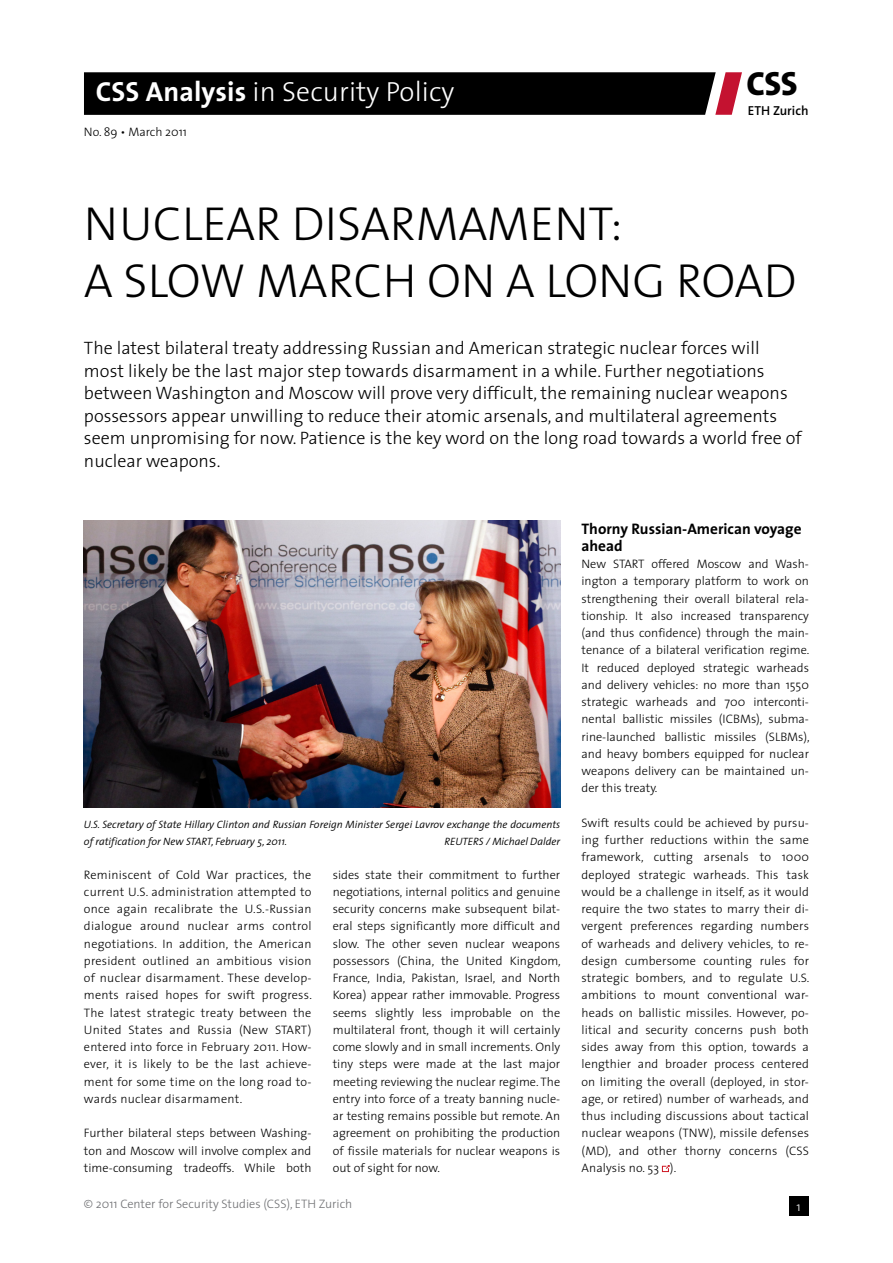
<style>
.page{position:relative;width:893px;height:1263px;background:#fff}
.page>*{position:absolute;margin:0;border:0;box-sizing:border-box;transform-origin:0 0}
._1_Haupttitel{font:300 48px/57px "The Sans";color:#000}
.t1{font:800 33.75px "The Sans";color:#000}
.t2{font:300 27.75px "The Sans";letter-spacing:.005em;color:#fff}
._2_lead{font:300 18px/22.5px "The Sans";color:#000}
._5_Untertitel{font:700 15.3px/17.2px "The Sans";color:#000}
.t3{font:600 13.05px "The Sans";color:#000}
.t4{font:300 12.75px "The Sans";color:#fff}
._4_Text{font:300 12.3px/17.2px "The Sans";color:#000;text-align:justify}
.t5{font:300 12.3px "The Sans";color:#6d6e71}
._3_Bildlegende{font:italic 300 10.65px/17.2px "The Sans";color:#000}
.s1{font-weight:700}
</style>
<div class="page">
<svg style="left:84px;top:72px;width:658px;height:43px;background:#0c0808"></svg>
<svg style="left:662px;top:1165px;width:8px;height:7px"></svg>
<div style="left:789px;top:1196px;width:20px;height:20px;background:#000"></div>
<img style="left:84px;top:521px;width:476px;height:287px">
<p class="t2" style="left:96px;top:69px;width:360px"><span class="s1">CSS Analysis</span> in Security Policy</p>
<p class="_4_Text" style="left:84px;top:123px;width:105px">No. 89 • March 2011</p>
<p class="t1" style="left:747px;top:55px;width:53px">CSS</p>
<p class="t3" style="left:748px;top:99px;width:62px">ETH Zurich</p>
<p class="_1_Haupttitel" style="left:84px;top:194px;width:714px">NUCLEAR DISARMAMENT:<br>A SLOW MARCH ON A LONG ROAD</p>
<p class="_2_lead" style="left:84px;top:336px;width:719px">The latest bilateral treaty addressing Russian and American strategic nuclear forces will most likely be the last major step towards disarmament in a while. Further negotiations between Washington and Moscow will prove very difficult, the remaining nuclear weapons possessors appear unwilling to reduce their atomic arsenals, and multilateral agreements seem unpromising for now. Patience is the key word on the long road towards a world free of nuclear weapons.</p>
<p class="_3_Bildlegende" style="left:84px;top:815px;width:478px">U.S. Secretary of State Hillary Clinton and Russian Foreign Minister Sergei Lavrov exchange the documents of ratification for New START, February 5, 2011.</p>
<p class="_3_Bildlegende" style="left:444px;top:832px;width:117px">REUTERS / Michael Dalder</p>
<p class="_4_Text" style="left:84px;top:865px;width:229px">Reminiscent of Cold War practices, the current U.S. administration attempted to once again recalibrate the U.S.-Russian dialogue around nuclear arms control negotiations. In addition, the American president outlined an ambitious vision of nuclear disarmament. These develop&shy;ments raised hopes for swift progress.<br>The latest strategic treaty between the United States and Russia (New START) entered into force in February 2011. How&shy;ever, it is likely to be the last achieve&shy;ment for some time on the long road to&shy;wards nuclear disarmament.</p>
<p class="_4_Text" style="left:84px;top:1124px;width:229px">Further bilateral steps between Washing&shy;ton and Moscow will involve complex and time-consuming tradeoffs. While both</p>
<p class="_4_Text" style="left:333px;top:865px;width:230px">sides state their commitment to further negotiations, internal politics and genuine security concerns make subsequent bilat&shy;eral steps significantly more difficult and slow. The other seven nuclear weapons possessors (China, the United Kingdom, France, India, Pakistan, Israel, and North Korea) appear rather immovable. Progress seems slightly less improbable on the multilateral front, though it will certainly come slowly and in small increments. Only tiny steps were made at the last major meeting reviewing the nuclear regime. The entry into force of a treaty banning nucle&shy;ar testing remains possible but remote. An agreement on prohibiting the production of fissile materials for nuclear weapons is out of sight for now.</p>
<p class="_5_Untertitel" style="left:581px;top:519px;width:222px">Thorny Russian-American voyage ahead</p>
<p class="_4_Text" style="left:581px;top:555px;width:230px">New START offered Moscow and Wash&shy;ington a temporary platform to work on strengthening their overall bilateral rela&shy;tionship. It also increased transparency (and thus confidence) through the main&shy;tenance of a bilateral verification regime.<br>It reduced deployed strategic warheads and delivery vehicles: no more than 1550 strategic warheads and 700 interconti&shy;nental ballistic missiles (ICBMs), subma&shy;rine-launched ballistic missiles (SLBMs), and heavy bombers equipped for nuclear weapons delivery can be maintained un&shy;der this treaty.</p>
<p class="_4_Text" style="left:581px;top:814px;width:229px">Swift results could be achieved by pursu&shy;ing further reductions within the same framework, cutting arsenals to 1000 deployed strategic warheads. This task would be a challenge in itself, as it would require the two states to marry their di&shy;vergent preferences regarding numbers of warheads and delivery vehicles, to re&shy;design cumbersome counting rules for strategic bombers, and to regulate U.S. ambitions to mount conventional war&shy;heads on ballistic missiles. However, po&shy;litical and security concerns push both sides away from this option, towards a lengthier and broader process centered on limiting the overall (deployed, in stor&shy;age, or retired) number of warheads, and thus including discussions about tactical nuclear weapons (TNW), missile defenses (MD), and other thorny concerns (CSS Analysis no. 53 ).</p>
<p class="t5" style="left:84px;top:1194px;width:270px">© 2011 Center for Security Studies (CSS), ETH Zurich</p>
<p class="t4" style="left:796px;top:1196px;width:6px">1</p>
</div>
